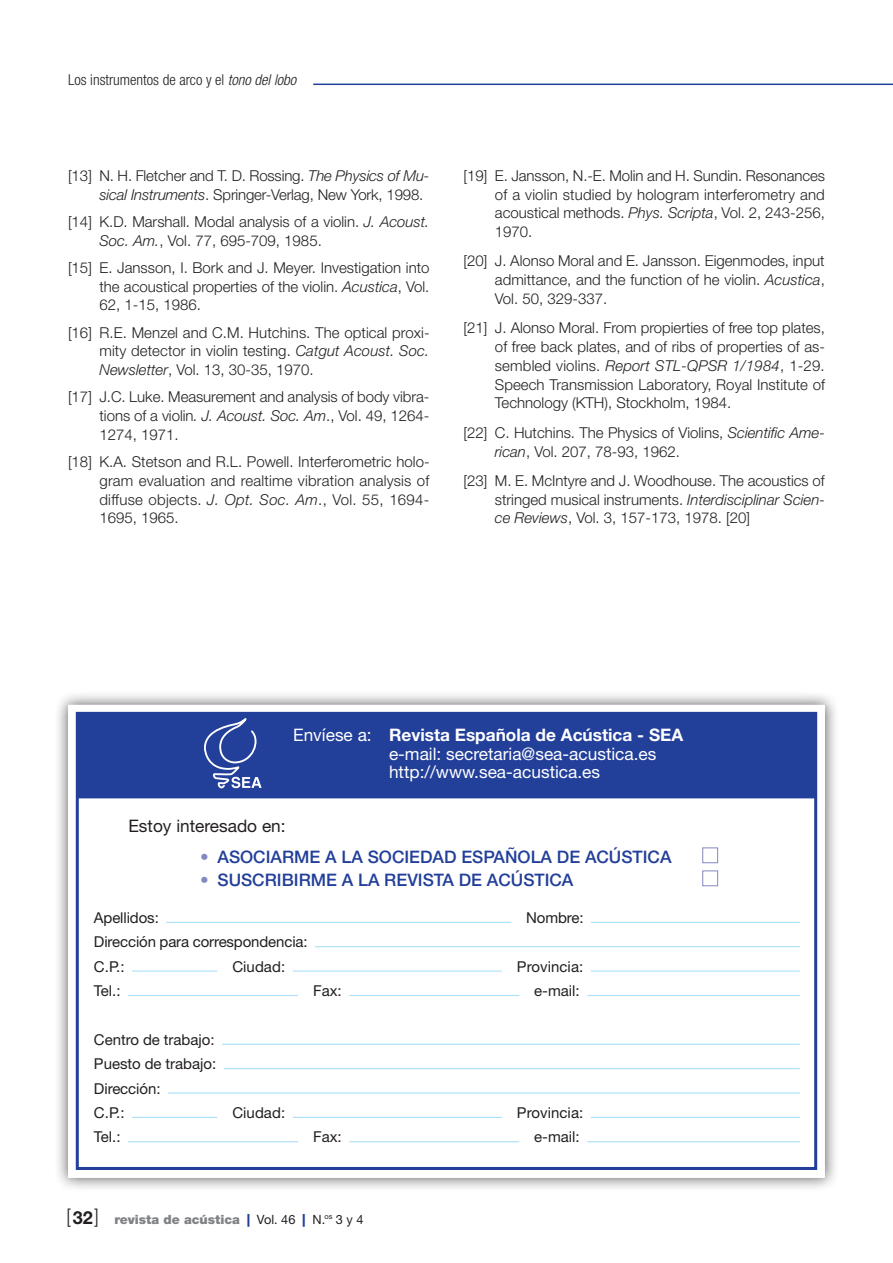
<style>
.page{position:relative;width:893px;height:1263px;background:#fff}
.page>*{position:absolute;margin:0;border:0;box-sizing:border-box;transform-origin:0 0}
.t1{font:300 19.8px "Helvetica Neue LT Std";color:#231f20;scale:.91 1}
.t2{font:17.25px/18.8px "Helvetica Neue LT Std";color:#fff}
.t3{font:500 17.25px "Helvetica Neue LT Std";color:#223f99}
.t4{font:17.25px "Helvetica Neue LT Std";color:#231f20}
.t5{font:300 15px/18.8px "Helvetica Neue LT Std";color:#231f20;text-align:justify}
.t6{font:15px/24.5px "Helvetica Neue LT Std";color:#231f20}
.t7{font:300 condensed 15px "Helvetica Neue LT Std";color:#231f20}
.t8{font:900 12.75px "Helvetica Neue LT Std";color:#808285}
.s1{font-style:italic}
.s2{font-weight:700}
.s3{font-weight:400;color:#8588c2}
.s4{font-weight:700;font-size:18px}
.s5{color:#223f99}
.s6{font-weight:400;color:#231f20}
</style>
<div class="page">
<hr style="left:313px;top:84px;width:580px;height:1px;background:#223f99">
<div style="left:54px;top:691px;width:785px;height:501px;background:#231f20;opacity:.75"></div>
<div style="left:68px;top:705px;width:757px;height:473px;background:#fff"></div>
<div style="left:68px;top:705px;width:757px;height:102px;background:#223f99;border:9px solid #fff"></div>
<div style="left:76px;top:712px;width:741px;height:458px;border:3px solid #223f99"></div>
<svg style="left:204px;top:718px;width:58px;height:71px"></svg>
<div style="left:702px;top:847px;width:16px;height:16px;background:#fff;border:1px solid #8588c2"></div>
<div style="left:702px;top:870px;width:16px;height:16px;background:#fff;border:1px solid #8588c2"></div>
<hr style="left:166px;top:922px;width:345px;height:1px;background:#aae0f9">
<hr style="left:591px;top:922px;width:209px;height:1px;background:#aae0f9">
<hr style="left:315px;top:946px;width:485px;height:1px;background:#aae0f9">
<hr style="left:132px;top:970px;width:85px;height:2px;background:#aae0f9">
<hr style="left:293px;top:970px;width:209px;height:2px;background:#aae0f9">
<hr style="left:591px;top:970px;width:209px;height:2px;background:#aae0f9">
<hr style="left:128px;top:995px;width:170px;height:1px;background:#aae0f9">
<hr style="left:349px;top:995px;width:170px;height:1px;background:#aae0f9">
<hr style="left:587px;top:995px;width:213px;height:1px;background:#aae0f9">
<hr style="left:222px;top:1044px;width:578px;height:1px;background:#aae0f9">
<hr style="left:224px;top:1068px;width:576px;height:1px;background:#aae0f9">
<hr style="left:168px;top:1092px;width:632px;height:1px;background:#aae0f9">
<hr style="left:132px;top:1117px;width:85px;height:1px;background:#aae0f9">
<hr style="left:293px;top:1117px;width:209px;height:1px;background:#aae0f9">
<hr style="left:591px;top:1117px;width:209px;height:1px;background:#aae0f9">
<hr style="left:128px;top:1141px;width:170px;height:1px;background:#aae0f9">
<hr style="left:349px;top:1141px;width:170px;height:1px;background:#aae0f9">
<hr style="left:587px;top:1141px;width:213px;height:1px;background:#aae0f9">
<p class="t7" style="left:68px;top:71px;width:230px">Los instrumentos de arco y el <span class="s1">tono del lobo</span></p>
<p class="t5" style="left:99px;top:166px;width:331px;text-indent:-31px">[13] N. H. Fletcher and T. D. Rossing. <span class="s1">The Physics of Mu&shy;sical Instruments</span>. Springer-Verlag, New York, 1998.</p>
<p class="t5" style="left:99px;top:212px;width:332px;text-indent:-31px">[14] K.D. Marshall. Modal analysis of a violin. <span class="s1">J. Acoust.<br>Soc. Am.</span>, Vol. 77, 695-709, 1985.</p>
<p class="t5" style="left:99px;top:258px;width:332px;text-indent:-31px">[15] E. Jansson, I. Bork and J. Meyer. Investigation into the acoustical properties of the violin. <span class="s1">Acustica</span>, Vol.<br>62, 1-15, 1986.</p>
<p class="t5" style="left:99px;top:323px;width:332px;text-indent:-31px">[16] R.E. Menzel and C.M. Hutchins. The optical proxi&shy;mity detector in violin testing. <span class="s1">Catgut Acoust. Soc.<br>Newsletter</span>, Vol. 13, 30-35, 1970.</p>
<p class="t5" style="left:99px;top:387px;width:332px;text-indent:-31px">[17] J.C. Luke. Measurement and analysis of body vibra&shy;tions of a violin<span class="s1">. J. Acoust. Soc. Am</span>., Vol. 49, 1264- 1274, 1971.</p>
<p class="t5" style="left:99px;top:452px;width:332px;text-indent:-31px">[18] K.A. Stetson and R.L. Powell. Interferometric holo&shy;gram evaluation and realtime vibration analysis of diffuse objects. <span class="s1">J. Opt. Soc. Am</span>., Vol. 55, 1694- 1695, 1965.</p>
<p class="t5" style="left:495px;top:166px;width:332px;text-indent:-31px">[19] E. Jansson, N.-E. Molin and H. Sundin. Resonances of a violin studied by hologram interferometry and acoustical methods. <span class="s1">Phys. Scripta</span>, Vol. 2, 243-256, 1970.</p>
<p class="t5" style="left:495px;top:251px;width:332px;text-indent:-31px">[20] J. Alonso Moral and E. Jansson. Eigenmodes, input admittance, and the function of he violin. <span class="s1">Acustica</span>, Vol. 50, 329-337.</p>
<p class="t5" style="left:495px;top:318px;width:332px;text-indent:-31px">[21] J. Alonso Moral. From propierties of free top plates, of free back plates, and of ribs of properties of as&shy;sembled violins. <span class="s1">Report STL-QPSR 1/1984</span>, 1-29.<br>Speech Transmission Laboratory, Royal Institute of Technology (KTH), Stockholm, 1984.</p>
<p class="t5" style="left:495px;top:423px;width:332px;text-indent:-31px">[22] C. Hutchins. The Physics of Violins, <span class="s1">Scientific Ame&shy;rican</span>, Vol. 207, 78-93, 1962.</p>
<p class="t5" style="left:495px;top:471px;width:332px;text-indent:-31px">[23] M. E. McIntyre and J. Woodhouse. The acoustics of stringed musical instruments. <span class="s1">Interdisciplinar Scien&shy;ce Reviews</span>, Vol. 3, 157-173, 1978. [20]</p>
<p class="t2" style="left:389px;top:725px;width:296px;text-indent:-96px">Envíese a: <span class="s2">Revista Española de Acústica - SEA </span>e-mail: secretaria@sea-acustica.es http://www.sea-acustica.es</p>
<p class="t4" style="left:128px;top:815px;width:159px">Estoy interesado en:</p>
<p class="t3" style="left:200px;top:847px;width:473px"><span class="s3">•</span> ASOCIARME A LA SOCIEDAD ESPAÑOLA DE ACÚSTICA</p>
<p class="t3" style="left:200px;top:870px;width:375px"><span class="s3">•</span> SUSCRIBIRME A LA REVISTA DE ACÚSTICA</p>
<p class="t6" style="left:94px;top:905px;width:66px">Apellidos:</p>
<p class="t6" style="left:526px;top:905px;width:59px">Nombre:</p>
<p class="t6" style="left:94px;top:929px;width:215px">Dirección para correspondencia:<br>C.P.:</p>
<p class="t6" style="left:232px;top:954px;width:54px">Ciudad:</p>
<p class="t6" style="left:517px;top:954px;width:68px">Provincia:</p>
<p class="t6" style="left:94px;top:978px;width:28px">Tel.:</p>
<p class="t6" style="left:313px;top:978px;width:30px">Fax:</p>
<p class="t6" style="left:534px;top:978px;width:47px">e-mail:</p>
<p class="t6" style="left:94px;top:1027px;width:124px">Centro de trabajo:<br>Puesto de trabajo:<br>Dirección:<br>C.P.:</p>
<p class="t6" style="left:232px;top:1100px;width:54px">Ciudad:</p>
<p class="t6" style="left:517px;top:1100px;width:68px">Provincia:</p>
<p class="t6" style="left:94px;top:1124px;width:28px">Tel.:</p>
<p class="t6" style="left:313px;top:1124px;width:30px">Fax:</p>
<p class="t6" style="left:534px;top:1124px;width:47px">e-mail:</p>
<h1 class="t1" style="left:67px;top:1204px;width:37px">[<span class="s4">32</span>]</h1>
<p class="t8" style="left:114px;top:1212px;width:251px">revista de acústica <span class="s5">|</span> <span class="s6">Vol. 46</span> <span class="s5">|</span> <span class="s6">N.</span><sup>os</sup> <span class="s6">3 y 4</span></p>
</div>
